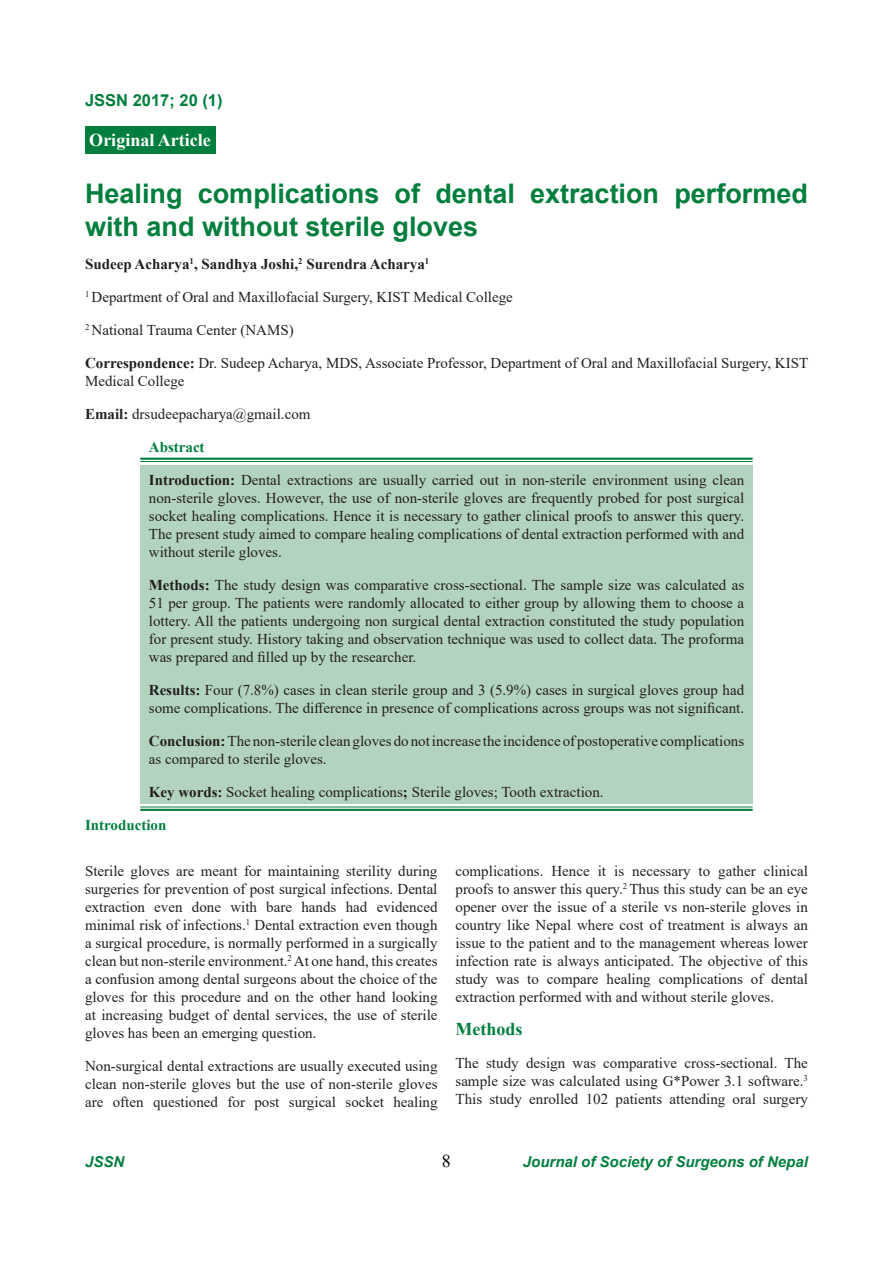
<style>
.page{position:relative;width:893px;height:1263px;background:#fff}
.page>*{position:absolute;margin:0;border:0;box-sizing:border-box;transform-origin:0 0}
.t1{font:700 27px/33px "Arial";color:#007e3d}
.t2{font:700 18px "Times New Roman";color:#fff}
.t3{font:700 18px "Times New Roman";color:#007e3d}
.t4{font:18px "Times New Roman";color:#000}
.t5{font:700 16.5px "Arial";color:#007e3d}
.t6{font:15px/18px "Times New Roman";color:#231f20;text-align:justify}
.t7{font:700 15px "Times New Roman";color:#231f20}
.t8{font:italic 700 15px "Arial";color:#007e3d}
.t9{font:700 15px "Times New Roman";color:#007e3d}
.s1{font-weight:700}
</style>
<div class="page">
<div style="left:140px;top:466px;width:613px;height:338px;background:#b2d3be"></div>
<hr style="left:140px;top:458px;width:613px;height:2px;background:#007e3d">
<hr style="left:140px;top:461px;width:613px;height:1px;background:#007e3d">
<hr style="left:140px;top:807px;width:613px;height:1px;background:#007e3d">
<hr style="left:140px;top:809px;width:613px;height:2px;background:#007e3d">
<div style="left:85px;top:126px;width:130px;height:28px;background:#007e3d"></div>
<p class="t5" style="left:85px;top:89px;width:139px">JSSN 2017; 20 (1)</p>
<p class="t2" style="left:89px;top:127px;width:123px">Original Article</p>
<h1 class="t1" style="left:85px;top:177px;width:724px">Healing complications of dental extraction performed with and without sterile gloves</h1>
<p class="t7" style="left:85px;top:253px;width:346px">Sudeep Acharya<sup>1</sup>, Sandhya Joshi,<sup>2</sup> Surendra Acharya<sup>1</sup></p>
<p class="t6" style="left:85px;top:287px;width:429px"><sup>1</sup> Department of Oral and Maxillofacial Surgery, KIST Medical College</p>
<p class="t6" style="left:85px;top:320px;width:210px"><sup>2</sup> National Trauma Center (NAMS)</p>
<p class="t6" style="left:85px;top:353px;width:725px"><span class="s1">Correspondence:</span> Dr. Sudeep Acharya, MDS, Associate Professor, Department of Oral and Maxillofacial Surgery, KIST<br>Medical College</p>
<p class="t6" style="left:85px;top:404px;width:227px"><span class="s1">Email:</span> drsudeepacharya@gmail.com</p>
<p class="t9" style="left:149px;top:436px;width:57px">Abstract</p>
<p class="t6" style="left:149px;top:470px;width:597px"><span class="s1">Introduction:</span> Dental extractions are usually carried out in non-sterile environment using clean non-sterile gloves. However, the use of non-sterile gloves are frequently probed for post surgical socket healing complications. Hence it is necessary to gather clinical proofs to answer this query.<br>The present study aimed to compare healing complications of dental extraction performed with and without sterile gloves.</p>
<p class="t6" style="left:149px;top:575px;width:597px"><span class="s1">Methods:</span> The study design was comparative cross-sectional. The sample size was calculated as 51 per group. The patients were randomly allocated to either group by allowing them to choose a lottery. All the patients undergoing non surgical dental extraction constituted the study population for present study. History taking and observation technique was used to collect data. The proforma was prepared and filled up by the researcher.</p>
<p class="t6" style="left:149px;top:680px;width:597px"><span class="s1">Results:</span> Four (7.8%) cases in clean sterile group and 3 (5.9%) cases in surgical gloves group had some complications. The difference in presence of complications across groups was not significant.</p>
<p class="t6" style="left:149px;top:731px;width:597px"><span class="s1">Conclusion:</span> The non-sterile clean gloves do notincrease the incidence of postoperative complications as compared to sterile gloves.</p>
<p class="t6" style="left:149px;top:782px;width:456px"><span class="s1">Key words:</span> Socket healing complications<span class="s1">;</span> Sterile gloves; Tooth extraction.</p>
<p class="t9" style="left:85px;top:814px;width:83px">Introduction</p>
<p class="t6" style="left:85px;top:861px;width:354px">Sterile gloves are meant for maintaining sterility during surgeries for prevention of post surgical infections. Dental extraction even done with bare hands had evidenced minimal risk of infections.<sup>1</sup> Dental extraction even though a surgical procedure, is normally performed in a surgically clean but non-sterile environment.<sup>2</sup> At one hand, this creates a confusion among dental surgeons about the choice of the gloves for this procedure and on the other hand looking at increasing budget of dental services, the use of sterile gloves has been an emerging question.</p>
<p class="t6" style="left:85px;top:1056px;width:354px">Non-surgical dental extractions are usually executed using clean non-sterile gloves but the use of non-sterile gloves are often questioned for post surgical socket healing</p>
<p class="t6" style="left:455px;top:861px;width:354px">complications. Hence it is necessary to gather clinical proofs to answer this query.<sup>2</sup> Thus this study can be an eye opener over the issue of a sterile vs non-sterile gloves in country like Nepal where cost of treatment is always an issue to the patient and to the management whereas lower infection rate is always anticipated. The objective of this study was to compare healing complications of dental extraction performed with and without sterile gloves.</p>
<p class="t3" style="left:455px;top:1016px;width:68px">Methods</p>
<p class="t6" style="left:455px;top:1053px;width:354px">The study design was comparative cross-sectional. The sample size was calculated using G*Power 3.1 software.<sup>3<br></sup>This study enrolled 102 patients attending oral surgery</p>
<p class="t8" style="left:85px;top:1152px;width:41px">JSSN</p>
<p class="t4" style="left:442px;top:1148px;width:10px">8</p>
<p class="t8" style="left:523px;top:1152px;width:287px">Journal of Society of Surgeons of Nepal</p>
</div>
